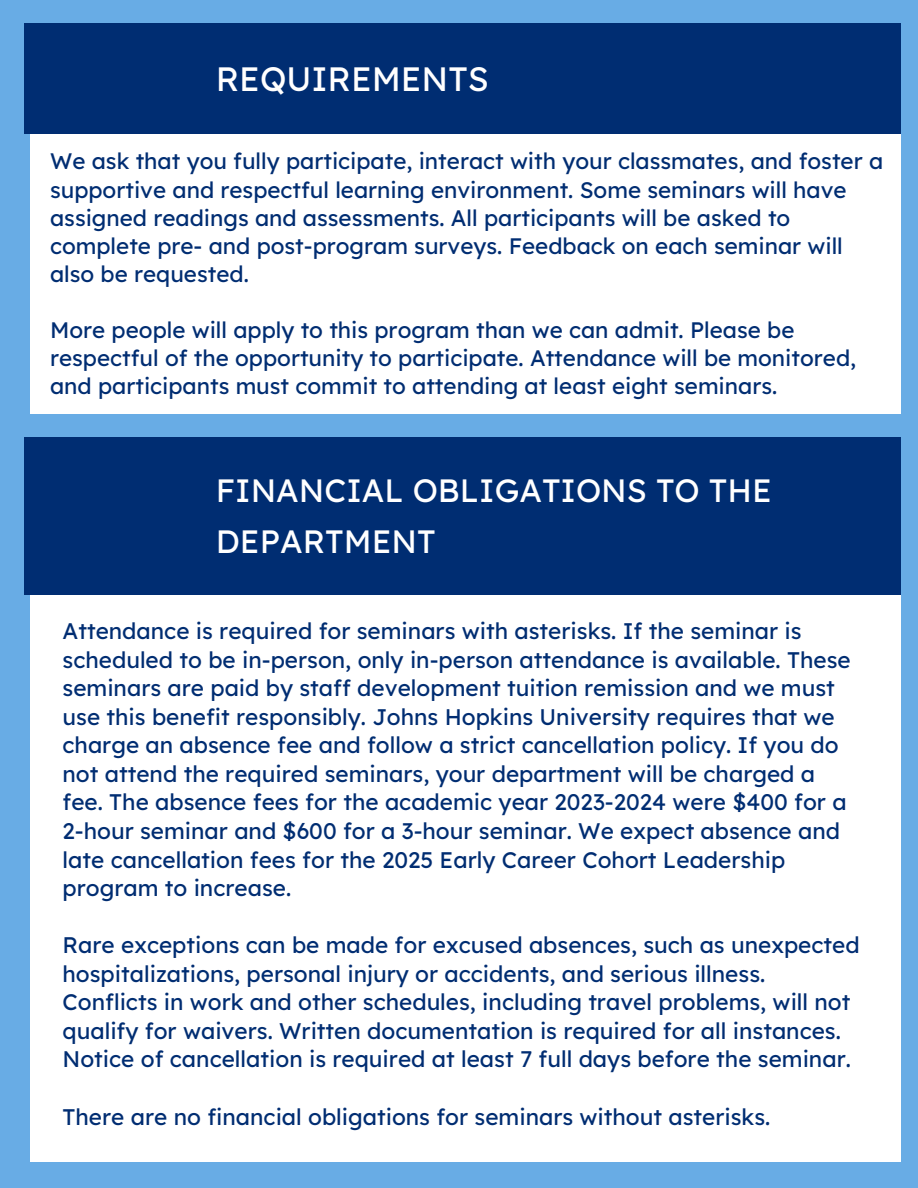
<style>
.page{position:relative;width:918px;height:1188px;background:#68ace5}
.page>*{position:absolute;margin:0;border:0;box-sizing:border-box;transform-origin:0 0}
.t1{font:33.75px "Lexend Deca";color:#fff}
.t2{font:32.25px/50.7px "Lexend Deca";color:#fff}
.t3{font:22.5px/28.5px "Lexend Deca";color:#002d72}
.t4{font:22.35px/28.2px "Lexend Deca";color:#002d72}
</style>
<div class="page">
<div style="left:30px;top:514px;width:871px;height:648px;background:#fff"></div>
<div style="left:24px;top:438px;width:876px;height:157px;background:#002d72"></div>
<div style="left:30px;top:100px;width:871px;height:314px;background:#fff"></div>
<div style="left:24px;top:23px;width:876px;height:110px;background:#002d72"></div>
<p class="t1" style="left:216px;top:57px;width:275px">REQUIREMENTS</p>
<p class="t4" style="left:50px;top:147px;width:835px">We ask that you fully participate, interact with your classmates, and foster a supportive and respectful learning environment. Some seminars will have assigned readings and assessments. All participants will be asked to complete pre- and post-program surveys. Feedback on each seminar will also be requested.</p>
<p class="t4" style="left:50px;top:316px;width:808px">More people will apply to this program than we can admit. Please be respectful of the opportunity to participate. Attendance will be monitored, and participants must commit to attending at least eight seminars.</p>
<h1 class="t2" style="left:216px;top:465px;width:558px">FINANCIAL OBLIGATIONS TO THE<br>DEPARTMENT</h1>
<p class="t3" style="left:63px;top:616px;width:790px">Attendance is required for seminars with asterisks. If the seminar is scheduled to be in-person, only in-person attendance is available. These seminars are paid by staff development tuition remission and we must use this benefit responsibly. Johns Hopkins University requires that we charge an absence fee and follow a strict cancellation policy. If you do not attend the required seminars, your department will be charged a fee. The absence fees for the academic year 2023-2024 were $400 for a 2-hour seminar and $600 for a 3-hour seminar. We expect absence and late cancellation fees for the 2025 Early Career Cohort Leadership program to increase.</p>
<p class="t3" style="left:63px;top:931px;width:799px">Rare exceptions can be made for excused absences, such as unexpected hospitalizations, personal injury or accidents, and serious illness.<br>Conflicts in work and other schedules, including travel problems, will not qualify for waivers. Written documentation is required for all instances.<br>Notice of cancellation is required at least 7 full days before the seminar.</p>
<h1 class="t3" style="left:63px;top:1102px;width:709px">There are no financial obligations for seminars without asterisks.</h1>
</div>
